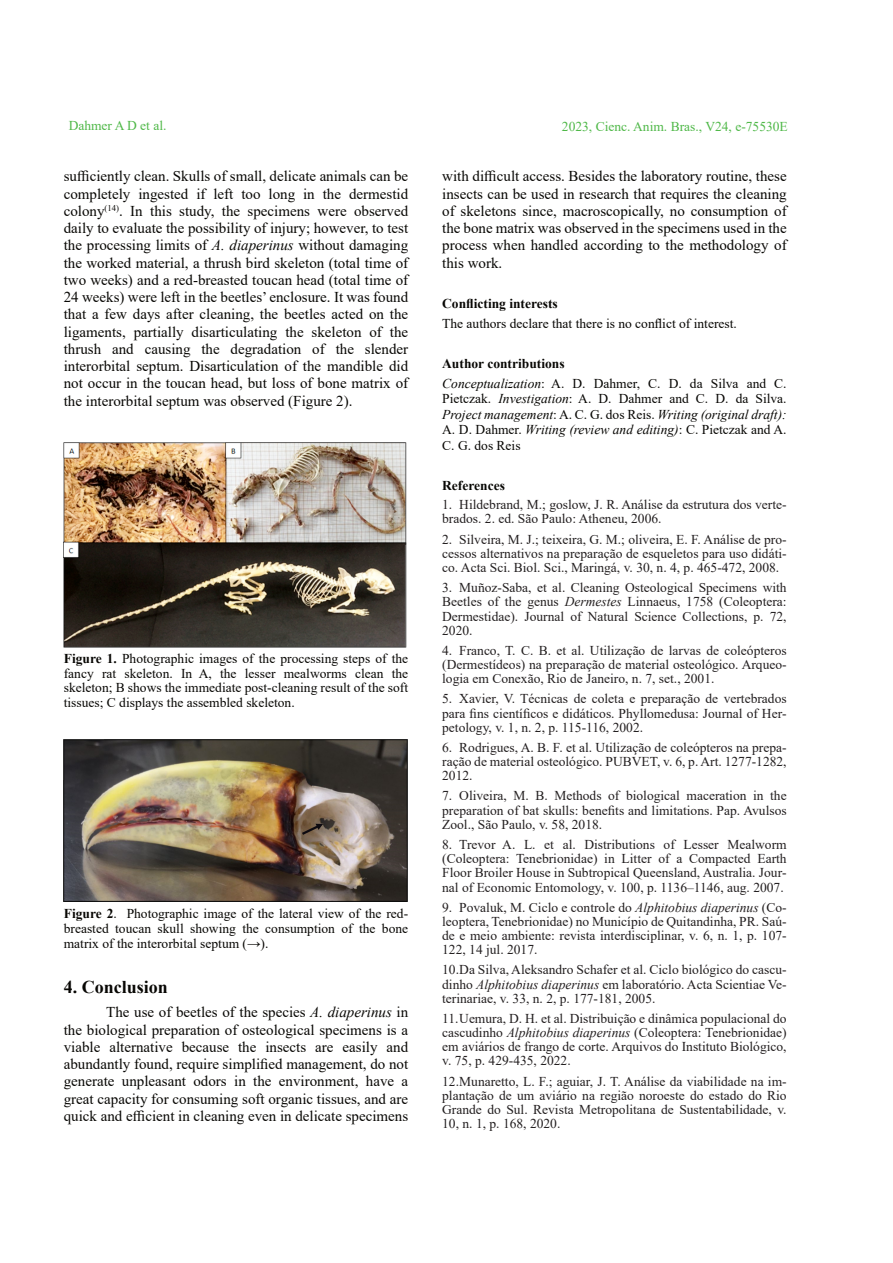
<style>
.page{position:relative;width:893px;height:1263px;background:#fff}
.page>*{position:absolute;margin:0;border:0;box-sizing:border-box;transform-origin:0 0}
.t1{font:700 18px "Times New Roman";color:#080704}
.t2{font:15px/17.2px "Times New Roman";color:#080704;text-align:justify}
.t3{font:13.5px/14.2px "Times New Roman";color:#231f20;text-align:justify}
.t4{font:13.5px/14.9px "Times New Roman";color:#080704;text-align:justify}
.t5{font:13.5px "Times New Roman";color:#4fb848}
.t6{font:700 13.5px "Times New Roman";color:#080704}
.s1{font-style:italic}
.s2{font-weight:700}
</style>
<div class="page">
<img style="left:64px;top:739px;width:343px;height:162px">
<svg style="left:300px;top:823px;width:23px;height:13px"></svg>
<img style="left:64px;top:442px;width:342px;height:206px">
<p class="t5" style="left:69px;top:121px;width:99px">Dahmer A D et al.</p>
<p class="t5" style="left:562px;top:122px;width:227px">2023, Cienc. Anim. Bras., V24, e-75530E</p>
<p class="t2" style="left:64px;top:169px;width:346px">sufficiently clean. Skulls of small, delicate animals can be completely ingested if left too long in the dermestid colony<sup>(14)</sup>. In this study, the specimens were observed daily to evaluate the possibility of injury; however, to test the processing limits of <span class="s1">A. diaperinus</span> without damaging the worked material, a thrush bird skeleton (total time of two weeks) and a red-breasted toucan head (total time of 24 weeks) were left in the beetles’ enclosure. It was found that a few days after cleaning, the beetles acted on the ligaments, partially disarticulating the skeleton of the thrush and causing the degradation of the slender interorbital septum. Disarticulation of the mandible did not occur in the toucan head, but loss of bone matrix of the interorbital septum was observed (Figure 2).</p>
<p class="t2" style="left:442px;top:169px;width:346px">with difficult access. Besides the laboratory routine, these insects can be used in research that requires the cleaning of skeletons since, macroscopically, no consumption of the bone matrix was observed in the specimens used in the process when handled according to the methodology of this work.</p>
<p class="t6" style="left:442px;top:298px;width:117px">Conflicting interests</p>
<p class="t4" style="left:442px;top:317px;width:296px">The authors declare that there is no conflict of interest.</p>
<p class="t4" style="left:442px;top:354px;width:346px;line-height:20px"><span class="s2">Author contributions<br></span><span class="s1">Conceptualization</span>: A. D. Dahmer, C. D. da Silva and C.</p>
<p class="t4" style="left:442px;top:392px;width:346px;line-height:15.6px">Pietczak. <span class="s1">Investigation</span>: A. D. Dahmer and C. D. da Silva.<br><span class="s1">Project management</span>: A. C. G. dos Reis. <span class="s1">Writing (original draft):<br></span>A. D. Dahmer. <span class="s1">Writing (review and editing)</span>: C. Pietczak and A.<br>C. G. dos Reis</p>
<p class="t6" style="left:442px;top:481px;width:64px">References</p>
<p class="t3" style="left:442px;top:499px;width:346px">1. Hildebrand, M.; goslow, J. R. Análise da estrutura dos verte&shy;brados. 2. ed. São Paulo: Atheneu, 2006.</p>
<p class="t3" style="left:442px;top:533px;width:346px">2. Silveira, M. J.; teixeira, G. M.; oliveira, E. F. Análise de pro&shy;cessos alternativos na preparação de esqueletos para uso didáti&shy;co. Acta Sci. Biol. Sci., Maringá, v. 30, n. 4, p. 465-472, 2008.</p>
<p class="t3" style="left:442px;top:582px;width:346px">3. Muñoz-Saba, et al. Cleaning Osteological Specimens with Beetles of the genus <span class="s1">Dermestes</span> Linnaeus, 1758 (Coleoptera:<br>Dermestidae). Journal of Natural Science Collections, p. 72, 2020.</p>
<p class="t3" style="left:442px;top:645px;width:346px">4. Franco, T. C. B. et al. Utilização de larvas de coleópteros (Dermestídeos) na preparação de material osteológico. Arqueo&shy;logia em Conexão, Rio de Janeiro, n. 7, set., 2001.</p>
<p class="t3" style="left:442px;top:693px;width:346px">5. Xavier, V. Técnicas de coleta e preparação de vertebrados para fins científicos e didáticos. Phyllomedusa: Journal of Her&shy;petology, v. 1, n. 2, p. 115-116, 2002.</p>
<p class="t3" style="left:442px;top:741px;width:346px">6. Rodrigues, A. B. F. et al. Utilização de coleópteros na prepa&shy;ração de material osteológico. PUBVET, v. 6, p. Art. 1277-1282, 2012.</p>
<p class="t3" style="left:442px;top:790px;width:346px">7. Oliveira, M. B. Methods of biological maceration in the preparation of bat skulls: benefits and limitations. Pap. Avulsos Zool., São Paulo, v. 58, 2018.</p>
<p class="t3" style="left:442px;top:839px;width:346px">8. Trevor A. L. et al. Distributions of Lesser Mealworm (Coleoptera: Tenebrionidae) in Litter of a Compacted Earth Floor Broiler House in Subtropical Queensland, Australia. Jour&shy;nal of Economic Entomology, v. 100, p. 1136–1146, aug. 2007.</p>
<p class="t3" style="left:442px;top:901px;width:346px">9. Povaluk, M. Ciclo e controle do <span class="s1">Alphitobius diaperinus</span> (Co&shy;leoptera, Tenebrionidae) no Município de Quitandinha, PR. Saú&shy;de e meio ambiente: revista interdisciplinar, v. 6, n. 1, p. 107- 122, 14 jul. 2017.</p>
<p class="t3" style="left:442px;top:964px;width:346px">10. Da Silva, Aleksandro Schafer et al. Ciclo biológico do cascu&shy;dinho <span class="s1">Alphitobius diaperinus</span> em laboratório. Acta Scientiae Ve&shy;terinariae, v. 33, n. 2, p. 177-181, 2005.</p>
<p class="t3" style="left:442px;top:1012px;width:346px">11. Uemura, D. H. et al. Distribuição e dinâmica populacional do cascudinho <span class="s1">Alphitobius diaperinus</span> (Coleoptera: Tenebrionidae) em aviários de frango de corte. Arquivos do Instituto Biológico, v. 75, p. 429-435, 2022.</p>
<p class="t3" style="left:442px;top:1075px;width:346px">12. Munaretto, L. F.; aguiar, J. T. Análise da viabilidade na im&shy;plantação de um aviário na região noroeste do estado do Rio Grande do Sul. Revista Metropolitana de Sustentabilidade, v.<br>10, n. 1, p. 168, 2020.</p>
<p class="t4" style="left:64px;top:652px;width:346px"><span class="s2">Figure 1.</span> Photographic images of the processing steps of the fancy rat skeleton. In A, the lesser mealworms clean the skeleton; B shows the immediate post-cleaning result of the soft tissues; C displays the assembled skeleton.</p>
<p class="t4" style="left:64px;top:907px;width:346px"><span class="s2">Figure 2</span>. Photographic image of the lateral view of the red&shy;breasted toucan skull showing the consumption of the bone matrix of the interorbital septum (→).</p>
<h1 class="t1" style="left:64px;top:980px;width:106px">4. Conclusion</h1>
<p class="t2" style="left:64px;top:1005px;width:346px;text-indent:43px">The use of beetles of the species <span class="s1">A. diaperinus</span> in the biological preparation of osteological specimens is a viable alternative because the insects are easily and abundantly found, require simplified management, do not generate unpleasant odors in the environment, have a great capacity for consuming soft organic tissues, and are quick and efficient in cleaning even in delicate specimens</p>
</div>
